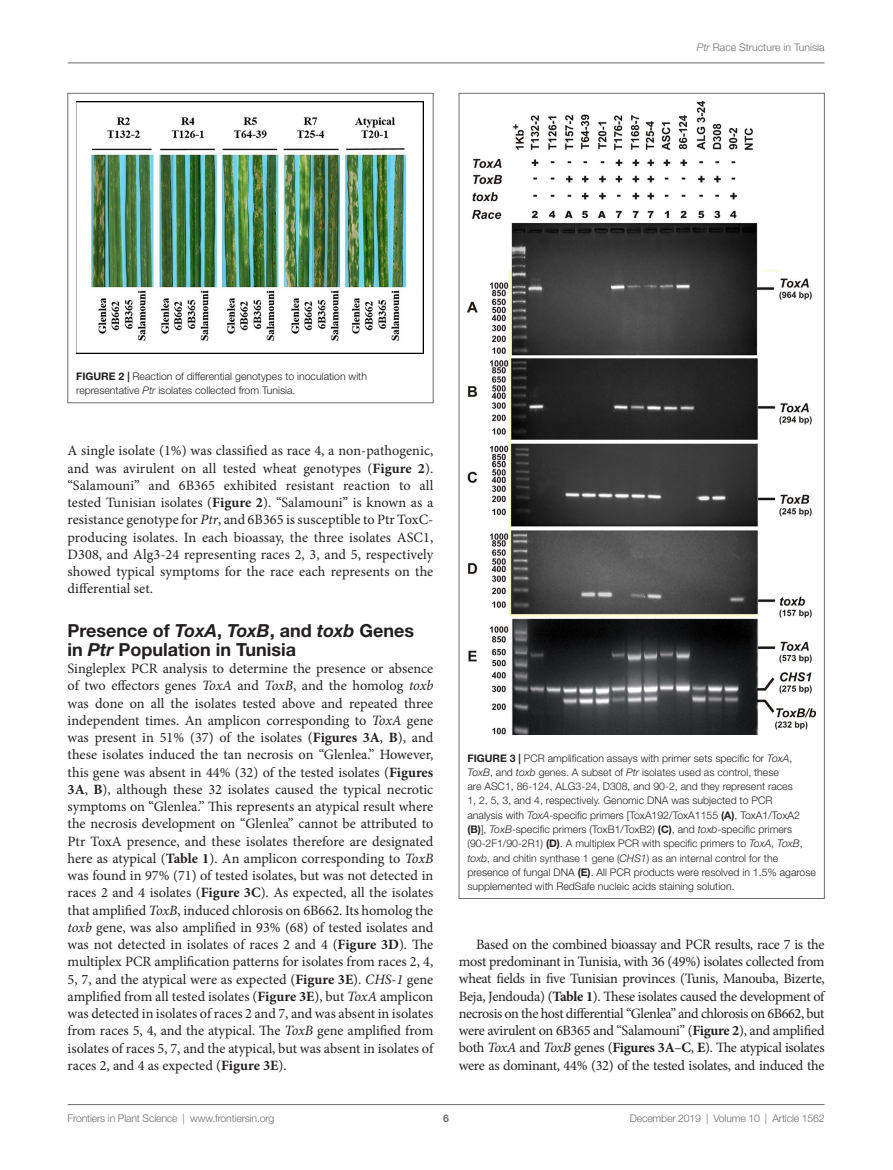
<style>
.page{position:relative;width:893px;height:1170px;background:#fff}
.page>*{position:absolute;margin:0;border:0;box-sizing:border-box;transform-origin:0 0}
._2{font:700 18px/18.8px "Helvetica Neue LT Std";color:#231f20}
.T1{font:14.25px/17.2px "Minion Pro MTC";color:#231f20;text-align:justify}
.T{font:14.25px/17.2px "Minion Pro MTC";letter-spacing:-.015em;color:#231f20;text-align:justify}
.FC{font:300 10.5px/14.2px "Helvetica Neue LT Std";color:#231f20}
.t1{font:300 10.5px "Helvetica Neue LT Std";letter-spacing:-.015em;color:#6c6d70}
.t2{font:700 10.5px "Helvetica Neue LT Std";color:#6c6d70}
.s1{font-style:italic}
.s2{font-weight:700}
.s3{font-family:"Minion Pro";font-weight:700}
</style>
<div class="page">
<hr style="left:68px;top:63px;width:756px;height:1px;background:#6c6d70">
<hr style="left:68px;top:1104px;width:756px;height:1px;background:#6c6d70">
<img style="left:76px;top:102px;width:347px;height:251px">
<div style="left:68px;top:93px;width:365px;height:310px;border:1px solid #6c6d70"></div>
<img style="left:467px;top:102px;width:349px;height:632px">
<p class="t1" style="left:697px;top:41px;width:129px"><span class="s1">Ptr</span> Race Structure in Tunisia</p>
<p class="FC" style="left:76px;top:369px;width:292px"><span class="s2">FIGURE 2 |</span> Reaction of differential genotypes to inoculation with representative <span class="s1">Ptr</span> isolates collected from Tunisia.</p>
<p class="T" style="left:68px;top:442px;width:367px">A single isolate (1%) was classified as race 4, a non-pathogenic, and was avirulent on all tested wheat genotypes (<span class="s3">Figure 2</span>). “Salamouni” and 6B365 exhibited resistant reaction to all tested Tunisian isolates (<span class="s3">Figure 2</span>). “Salamouni” is known as a resistance genotype for <span class="s1">Ptr</span>, and 6B365 is susceptible to Ptr ToxC&shy;producing isolates. In each bioassay, the three isolates ASC1, D308, and Alg3-24 representing races 2, 3, and 5, respectively showed typical symptoms for the race each represents on the differential set.</p>
<p class="_2" style="left:68px;top:622px;width:348px">Presence of <span class="s1">ToxA</span>, <span class="s1">ToxB</span>, and <span class="s1">toxb</span> Genes in <span class="s1">Ptr</span> Population in Tunisia</p>
<p class="T1" style="left:68px;top:660px;width:367px">Singleplex PCR analysis to determine the presence or absence of two effectors genes <span class="s1">ToxA</span> and <span class="s1">ToxB</span>, and the homolog <span class="s1">toxb </span>was done on all the isolates tested above and repeated three independent times. An amplicon corresponding to <span class="s1">ToxA</span> gene was present in 51% (37) of the isolates (<span class="s3">Figures 3A</span>, <span class="s3">B</span>), and these isolates induced the tan necrosis on “Glenlea.” However, this gene was absent in 44% (32) of the tested isolates (<span class="s3">Figures 3A</span>, <span class="s3">B</span>), although these 32 isolates caused the typical necrotic symptoms on “Glenlea.” This represents an atypical result where the necrosis development on “Glenlea” cannot be attributed to Ptr ToxA presence, and these isolates therefore are designated here as atypical (<span class="s3">Table 1</span>). An amplicon corresponding to <span class="s1">ToxB </span>was found in 97% (71) of tested isolates, but was not detected in races 2 and 4 isolates (<span class="s3">Figure 3C</span>). As expected, all the isolates that amplified <span class="s1">ToxB</span>, induced chlorosis on 6B662. Its homolog the <span class="s1">toxb</span> gene, was also amplified in 93% (68) of tested isolates and was not detected in isolates of races 2 and 4 (<span class="s3">Figure 3D</span>). The multiplex PCR amplification patterns for isolates from races 2, 4, 5, 7, and the atypical were as expected (<span class="s3">Figure 3E</span>). <span class="s1">CHS-1</span> gene amplified from all tested isolates (<span class="s3">Figure 3E</span>), but <span class="s1">ToxA</span> amplicon was detected in isolates of races 2 and 7, and was absent in isolates from races 5, 4, and the atypical. The <span class="s1">ToxB</span> gene amplified from isolates of races 5, 7, and the atypical, but was absent in isolates of races 2, and 4 as expected (<span class="s3">Figure 3E</span>).</p>
<p class="FC" style="left:467px;top:751px;width:350px"><span class="s2">FIGURE 3 |</span> PCR amplification assays with primer sets specific for <span class="s1">ToxA</span>, <span class="s1">ToxB</span>, and <span class="s1">toxb</span> genes. A subset of <span class="s1">Ptr</span> isolates used as control, these<br>are ASC1, 86-124, ALG3-24, D308, and 90-2, and they represent races<br>1, 2, 5, 3, and 4, respectively. Genomic DNA was subjected to PCR<br>analysis with <span class="s1">ToxA</span>-specific primers [ToxA192/ToxA1155 <span class="s2">(A)</span>, ToxA1/ToxA2 <span class="s2">(B)</span>], <span class="s1">ToxB</span>-specific primers (ToxB1/ToxB2) <span class="s2">(C)</span>, and <span class="s1">toxb</span>-specific primers (90-2F1/90-2R1) <span class="s2">(D)</span>. A multiplex PCR with specific primers to <span class="s1">ToxA</span>, <span class="s1">ToxB</span>, <span class="s1">toxb</span>, and chitin synthase 1 gene (<span class="s1">CHS1</span>) as an internal control for the presence of fungal DNA <span class="s2">(E)</span>. All PCR products were resolved in 1.5% agarose supplemented with RedSafe nucleic acids staining solution.</p>
<p class="T" style="left:459px;top:935px;width:367px;text-indent:17px">Based on the combined bioassay and PCR results, race 7 is the most predominant in Tunisia, with 36 (49%) isolates collected from wheat fields in five Tunisian provinces (Tunis, Manouba, Bizerte, Beja, Jendouda) (<span class="s3">Table 1</span>). These isolates caused the development of necrosis on the host differential “Glenlea” and chlorosis on 6B662, but were avirulent on 6B365 and “Salamouni” (<span class="s3">Figure 2</span>), and amplified both <span class="s1">ToxA</span> and <span class="s1">ToxB</span> genes (<span class="s3">Figures 3A</span>–<span class="s3">C</span>, <span class="s3">E</span>). The atypical isolates were as dominant, 44% (32) of the tested isolates, and induced the</p>
<p class="t1" style="left:68px;top:1111px;width:208px">Frontiers in Plant Science | www.frontiersin.org</p>
<p class="t1" style="left:630px;top:1111px;width:196px">December 2019 | Volume 10 | Article 1562</p>
<p class="t2" style="left:443px;top:1111px;width:7px">6</p>
</div>
